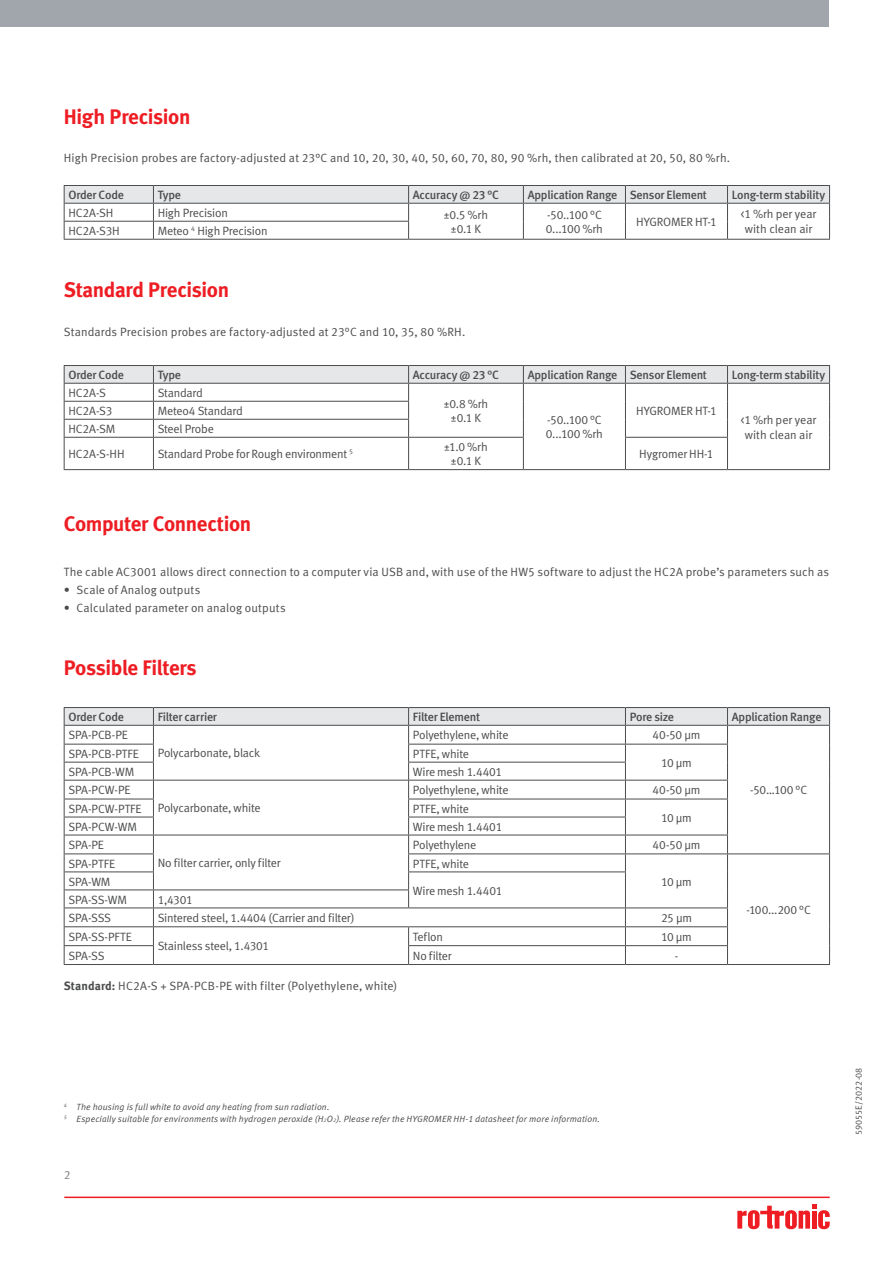
<style>
.page{position:relative;width:893px;height:1263px;background:#fff}
.page>*{position:absolute;margin:0;border:0;box-sizing:border-box;transform-origin:0 0}
.t1{font:21px "Meta Bold LF";letter-spacing:-.02em;color:#ee1d23}
.t2{font:12px/13.5px "Meta Normal LF";letter-spacing:-.005em;color:#4b4c4d;text-align:center}
.t3{font:12px "Meta Medium LF";letter-spacing:-.02em;color:#4b4c4d}
.t4{font:12px "Meta Normal LF";letter-spacing:.015em;color:#4b4c4d}
.t5{font:12px "Meta Normal LF";letter-spacing:-.025em;color:#4b4c4d}
.t6{font:12px "Meta Normal LF";color:#808285}
.t7{font:italic 9px/12px "Meta Normal LF";letter-spacing:.02em;color:#4b4c4d}
.t8{font:9px "Meta Normal LF";letter-spacing:.01em;color:#4b4c4d}
.s1{font-family:"Meta Bold LF"}
.s2{font-size:5.25px}
</style>
<div class="page">
<hr style="left:64px;top:1196px;width:766px;height:2px;background:#ee1d23">
<svg style="left:737px;top:1204px;width:93px;height:25px"></svg>
<div style="left:0;top:0;width:829px;height:26px;background:#a1a6ac"></div>
<hr style="left:64px;top:239px;width:89px;height:1px;background:#4b4c4d">
<hr style="left:153px;top:239px;width:256px;height:1px;background:#4b4c4d">
<hr style="left:409px;top:239px;width:114px;height:1px;background:#4b4c4d">
<hr style="left:523px;top:239px;width:102px;height:1px;background:#4b4c4d">
<hr style="left:625px;top:239px;width:102px;height:1px;background:#4b4c4d">
<hr style="left:727px;top:239px;width:103px;height:1px;background:#4b4c4d">
<svg style="left:64px;top:185px;width:766px;height:54px"></svg>
<hr style="left:409px;top:469px;width:114px;height:1px;background:#4b4c4d">
<hr style="left:523px;top:469px;width:102px;height:1px;background:#4b4c4d">
<hr style="left:625px;top:469px;width:102px;height:1px;background:#4b4c4d">
<hr style="left:727px;top:469px;width:103px;height:1px;background:#4b4c4d">
<hr style="left:64px;top:437px;width:89px;height:1px;background:#4b4c4d">
<hr style="left:64px;top:438px;width:1px;height:31px;background:#4b4c4d">
<hr style="left:153px;top:437px;width:256px;height:1px;background:#4b4c4d">
<hr style="left:64px;top:469px;width:89px;height:1px;background:#4b4c4d">
<hr style="left:153px;top:469px;width:256px;height:1px;background:#4b4c4d">
<hr style="left:409px;top:437px;width:115px;height:1px;background:#4b4c4d">
<hr style="left:408px;top:438px;width:1px;height:31px;background:#4b4c4d">
<hr style="left:523px;top:438px;width:1px;height:31px;background:#4b4c4d">
<hr style="left:153px;top:438px;width:1px;height:31px;background:#4b4c4d">
<hr style="left:625px;top:437px;width:103px;height:1px;background:#4b4c4d">
<hr style="left:625px;top:438px;width:1px;height:31px;background:#4b4c4d">
<svg style="left:64px;top:365px;width:766px;height:72px"></svg>
<hr style="left:727px;top:438px;width:1px;height:31px;background:#4b4c4d">
<hr style="left:829px;top:437px;width:1px;height:32px;background:#4b4c4d">
<hr style="left:64px;top:964px;width:89px;height:1px;background:#4b4c4d">
<hr style="left:409px;top:964px;width:216px;height:1px;background:#4b4c4d">
<hr style="left:625px;top:964px;width:102px;height:1px;background:#4b4c4d">
<hr style="left:727px;top:964px;width:103px;height:1px;background:#4b4c4d">
<svg style="left:64px;top:707px;width:766px;height:257px"></svg>
<hr style="left:153px;top:964px;width:256px;height:1px;background:#4b4c4d">
<h1 class="t1" style="left:64px;top:104px;width:128px">High Precision</h1>
<p class="t2" style="left:64px;top:151px;width:668px">High Precision probes are factory-adjusted at 23°C and 10, 20, 30, 40, 50, 60, 70, 80, 90 %rh, then calibrated at 20, 50, 80 %rh.</p>
<p class="t3" style="left:68px;top:188px;width:57px">Order Code</p>
<p class="t3" style="left:158px;top:188px;width:25px">Type</p>
<p class="t3" style="left:413px;top:188px;width:88px">Accuracy @ 23 °C</p>
<p class="t3" style="left:528px;top:188px;width:181px">Application Range Sensor Element</p>
<p class="t3" style="left:732px;top:188px;width:95px">Long-term stability</p>
<p class="t2" style="left:68px;top:206px;width:46px">HC2A-SH</p>
<p class="t2" style="left:158px;top:206px;width:72px">High Precision</p>
<p class="t2" style="left:444px;top:208px;width:46px">±0.5 %rh ±0.1 K</p>
<p class="t2" style="left:546px;top:208px;width:59px;text-align:left">-50..100 °C<br>0...100 %rh</p>
<p class="t2" style="left:636px;top:215px;width:82px">HYGROMER HT-1</p>
<p class="t2" style="left:741px;top:207px;width:77px">&lt;1 %rh per year</p>
<p class="t2" style="left:68px;top:224px;width:53px">HC2A-S3H</p>
<p class="t2" style="left:158px;top:224px;width:111px">Meteo <sup>4</sup> High Precision</p>
<p class="t2" style="left:745px;top:222px;width:69px">with clean air</p>
<h1 class="t1" style="left:64px;top:276px;width:167px">Standard Precision</h1>
<p class="t2" style="left:64px;top:324px;width:403px">Standards Precision probes are factory-adjusted at 23°C and 10, 35, 80 %RH.</p>
<p class="t3" style="left:68px;top:368px;width:57px">Order Code</p>
<p class="t3" style="left:158px;top:368px;width:25px">Type</p>
<p class="t3" style="left:413px;top:368px;width:88px">Accuracy @ 23 °C</p>
<p class="t3" style="left:528px;top:368px;width:181px">Application Range Sensor Element</p>
<p class="t3" style="left:732px;top:368px;width:95px">Long-term stability</p>
<p class="t2" style="left:68px;top:386px;width:39px">HC2A-S</p>
<p class="t5" style="left:158px;top:386px;width:47px">Standard</p>
<p class="t2" style="left:444px;top:397px;width:46px">±0.8 %rh ±0.1 K</p>
<p class="t2" style="left:68px;top:404px;width:46px">HC2A-S3</p>
<p class="t2" style="left:158px;top:404px;width:87px">Meteo4 Standard</p>
<p class="t2" style="left:68px;top:422px;width:48px">HC2A-SM</p>
<p class="t2" style="left:158px;top:422px;width:58px">Steel Probe</p>
<p class="t2" style="left:68px;top:447px;width:58px">HC2A-S-HH</p>
<p class="t2" style="left:158px;top:447px;width:197px">Standard Probe for Rough environment <sup>5</sup></p>
<p class="t2" style="left:444px;top:440px;width:45px">±1.0 %rh ±0.1 K</p>
<p class="t2" style="left:639px;top:447px;width:76px">Hygromer HH-1</p>
<p class="t2" style="left:636px;top:404px;width:82px">HYGROMER HT-1</p>
<p class="t2" style="left:741px;top:412px;width:77px;line-height:15px">&lt;1 %rh per year with clean air</p>
<p class="t2" style="left:546px;top:413px;width:59px;text-align:left">-50..100 °C<br>0...100 %rh</p>
<h1 class="t1" style="left:64px;top:510px;width:189px">Computer Connection</h1>
<p class="t2" style="left:64px;top:565px;width:767px">The cable AC3001 allows direct connection to a computer via USB and, with use of the HW5 software to adjust the HC2A probe’s parameters such as</p>
<p class="t4" style="left:64px;top:583px;width:138px">• Scale of Analog outputs</p>
<p class="t2" style="left:64px;top:601px;width:223px">• Calculated parameter on analog outputs</p>
<h1 class="t1" style="left:64px;top:654px;width:134px">Possible Filters</h1>
<p class="t3" style="left:68px;top:710px;width:57px">Order Code</p>
<p class="t3" style="left:158px;top:710px;width:61px">Filter carrier</p>
<p class="t3" style="left:413px;top:710px;width:69px">Filter Element</p>
<p class="t3" style="left:630px;top:710px;width:46px">Pore size</p>
<p class="t3" style="left:732px;top:710px;width:91px">Application Range</p>
<p class="t2" style="left:68px;top:728px;width:61px">SPA-PCB-PE</p>
<p class="t2" style="left:158px;top:746px;width:104px">Polycarbonate, black</p>
<p class="t2" style="left:413px;top:728px;width:97px">Polyethylene, white</p>
<p class="t2" style="left:653px;top:728px;width:49px">40-50 μm</p>
<p class="t2" style="left:68px;top:747px;width:72px">SPA-PCB-PTFE</p>
<p class="t2" style="left:413px;top:747px;width:58px">PTFE, white</p>
<p class="t2" style="left:661px;top:756px;width:32px">10 μm</p>
<p class="t2" style="left:68px;top:765px;width:67px">SPA-PCB-WM</p>
<p class="t2" style="left:413px;top:765px;width:91px">Wire mesh 1.4401</p>
<p class="t2" style="left:68px;top:783px;width:64px">SPA-PCW-PE</p>
<p class="t2" style="left:158px;top:801px;width:104px">Polycarbonate, white</p>
<p class="t2" style="left:413px;top:783px;width:97px">Polyethylene, white</p>
<p class="t2" style="left:653px;top:783px;width:49px">40-50 μm</p>
<p class="t2" style="left:750px;top:783px;width:59px">-50…100 °C</p>
<p class="t2" style="left:68px;top:802px;width:75px">SPA-PCW-PTFE</p>
<p class="t2" style="left:413px;top:802px;width:58px">PTFE, white</p>
<p class="t2" style="left:661px;top:811px;width:32px">10 μm</p>
<p class="t2" style="left:68px;top:820px;width:70px">SPA-PCW-WM</p>
<p class="t2" style="left:413px;top:820px;width:91px">Wire mesh 1.4401</p>
<p class="t2" style="left:68px;top:838px;width:37px">SPA-PE</p>
<p class="t2" style="left:158px;top:856px;width:124px">No filter carrier, only filter</p>
<p class="t2" style="left:413px;top:838px;width:65px">Polyethylene</p>
<p class="t2" style="left:653px;top:838px;width:49px">40-50 μm</p>
<p class="t2" style="left:68px;top:856px;width:48px">SPA-PTFE</p>
<p class="t2" style="left:413px;top:856px;width:58px">PTFE, white</p>
<p class="t2" style="left:68px;top:874px;width:44px">SPA-WM</p>
<p class="t2" style="left:661px;top:874px;width:32px">10 μm</p>
<p class="t2" style="left:413px;top:883px;width:91px">Wire mesh 1.4401</p>
<p class="t2" style="left:68px;top:892px;width:60px">SPA-SS-WM</p>
<p class="t2" style="left:158px;top:892px;width:37px">1,4301</p>
<p class="t2" style="left:68px;top:911px;width:44px">SPA-SSS</p>
<p class="t2" style="left:158px;top:911px;width:198px">Sintered steel, 1.4404 (Carrier and filter)</p>
<p class="t2" style="left:661px;top:911px;width:33px">25 μm</p>
<p class="t2" style="left:68px;top:930px;width:65px">SPA-SS-PFTE</p>
<p class="t2" style="left:158px;top:939px;width:113px">Stainless steel, 1.4301</p>
<p class="t2" style="left:413px;top:930px;width:32px">Teflon</p>
<p class="t2" style="left:661px;top:930px;width:32px">10 μm</p>
<p class="t2" style="left:68px;top:949px;width:38px">SPA-SS</p>
<p class="t2" style="left:413px;top:949px;width:40px">No filter</p>
<p class="t2" style="left:675px;top:949px;width:5px">-</p>
<p class="t4" style="left:64px;top:979px;width:335px"><span class="s1">Standard:</span> HC2A-S + SPA-PCB-PE with filter (Polyethylene, white)</p>
<p class="t2" style="left:746px;top:903px;width:66px">-100...200 °C</p>
<p class="t7" style="left:64px;top:1101px;width:538px"><sup>4</sup> The housing is full white to avoid any heating from sun radiation.<br><sup>5</sup> Especially suitable for environments with hydrogen peroxide (H<span class="s2">2</span>O<span class="s2">2</span>). Please refer the HYGROMER HH-1 datasheet for more information.</p>
<p class="t6" style="left:64px;top:1168px;width:8px">2</p>
<p class="t8" style="left:853px;top:1135px;width:69px;rotate:-90deg">59055E/2022-08</p>
</div>
